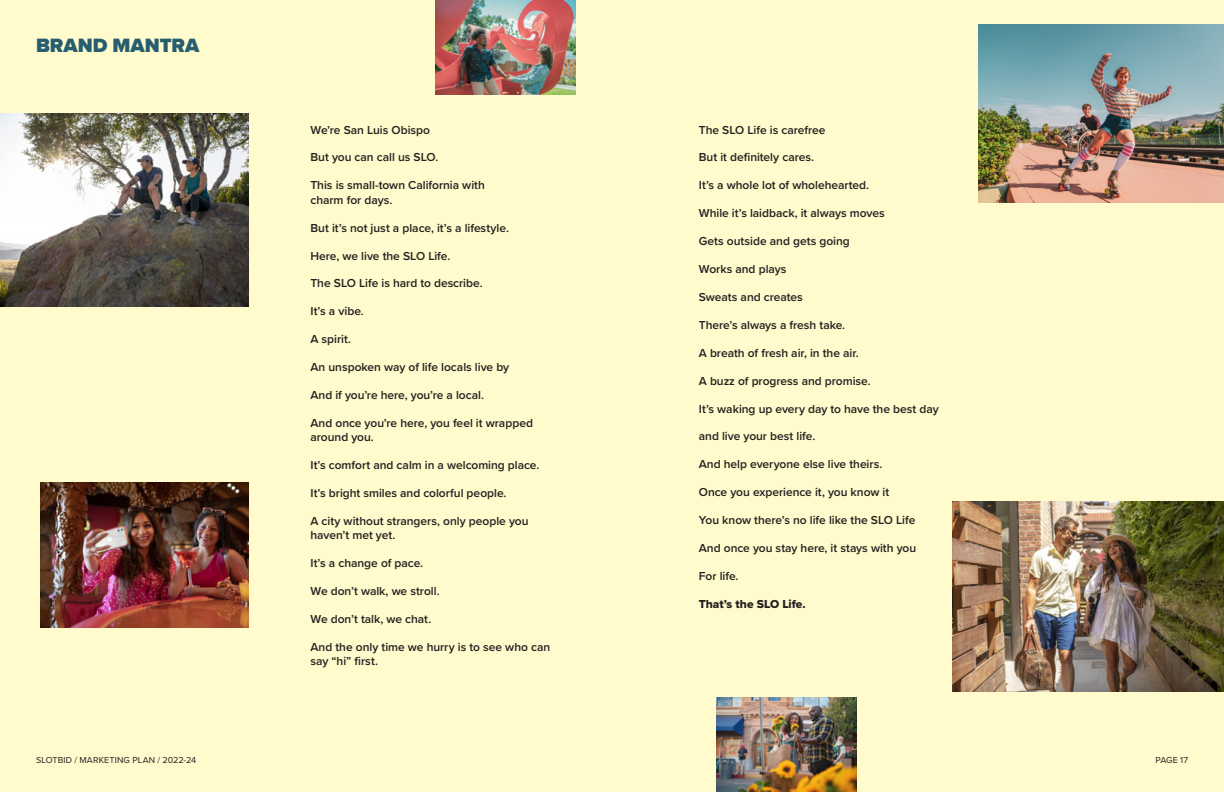
<style>
.page{position:relative;width:1224px;height:792px;background:#fffbcc}
.page>*{position:absolute;margin:0;border:0;box-sizing:border-box;transform-origin:0 0}
.t1{font:900 20px "Proxima Nova";color:#265d6f}
.Body{font:600 12px/14.4px "Proxima Nova";letter-spacing:-.005em;color:#231f20}
.Body-2{font:12px "Proxima Nova Extrabld";color:#231f20}
.t2{font:9px "Proxima Nova";letter-spacing:.015em;color:#231f20}
</style>
<div class="page">
<img style="left:0;top:114px;width:248px;height:192px">
<img style="left:952px;top:502px;width:272px;height:190px">
<img style="left:716px;top:697px;width:140px;height:95px">
<img style="left:436px;top:0;width:140px;height:95px">
<img style="left:979px;top:24px;width:245px;height:178px">
<img style="left:41px;top:482px;width:207px;height:146px">
<p class="t1" style="left:36px;top:30px;width:165px">BRAND MANTRA</p>
<p class="Body" style="left:310px;top:122px;width:121px">We’re San Luis Obispo</p>
<p class="Body" style="left:310px;top:150px;width:129px">But you can call us SLO.</p>
<p class="Body" style="left:310px;top:178px;width:176px">This is small-town California with charm for days.</p>
<p class="Body" style="left:310px;top:220px;width:200px">But it’s not just a place, it’s a lifestyle.</p>
<p class="Body" style="left:310px;top:248px;width:141px">Here, we live the SLO Life.</p>
<p class="Body" style="left:310px;top:276px;width:174px">The SLO Life is hard to describe.</p>
<p class="Body" style="left:310px;top:304px;width:55px">It’s a vibe.</p>
<p class="Body" style="left:310px;top:332px;width:42px">A spirit.</p>
<p class="Body" style="left:310px;top:360px;width:200px">An unspoken way of life locals live by</p>
<p class="Body" style="left:310px;top:388px;width:175px">And if you’re here, you’re a local.</p>
<p class="Body" style="left:310px;top:415px;width:224px">And once you’re here, you feel it wrapped around you.</p>
<p class="Body" style="left:310px;top:458px;width:230px">It’s comfort and calm in a welcoming place.</p>
<p class="Body" style="left:310px;top:486px;width:198px">It’s bright smiles and colorful people.</p>
<p class="Body" style="left:310px;top:514px;width:220px">A city without strangers, only people you haven’t met yet.</p>
<p class="Body" style="left:310px;top:556px;width:114px">It’s a change of pace.</p>
<p class="Body" style="left:310px;top:584px;width:131px">We don’t walk, we stroll.</p>
<p class="Body" style="left:310px;top:612px;width:122px">We don’t talk, we chat.</p>
<p class="Body" style="left:310px;top:640px;width:241px">And the only time we hurry is to see who can say “hi” first.</p>
<p class="Body" style="left:699px;top:122px;width:128px">The SLO Life is carefree</p>
<p class="Body" style="left:699px;top:150px;width:117px">But it definitely cares.</p>
<p class="Body" style="left:699px;top:178px;width:172px">It’s a whole lot of wholehearted.</p>
<p class="Body" style="left:699px;top:206px;width:187px">While it’s laidback, it always moves</p>
<p class="Body" style="left:699px;top:234px;width:152px">Gets outside and gets going</p>
<p class="Body" style="left:699px;top:262px;width:89px">Works and plays</p>
<p class="Body" style="left:699px;top:289px;width:106px">Sweats and creates</p>
<p class="Body" style="left:699px;top:317px;width:148px">There’s always a fresh take.</p>
<p class="Body" style="left:699px;top:345px;width:162px">A breath of fresh air, in the air.</p>
<p class="Body" style="left:699px;top:373px;width:173px">A buzz of progress and promise.</p>
<p class="Body" style="left:699px;top:401px;width:241px">It’s waking up every day to have the best day</p>
<p class="Body" style="left:699px;top:429px;width:118px">and live your best life.</p>
<p class="Body" style="left:699px;top:457px;width:185px">And help everyone else live theirs.</p>
<p class="Body" style="left:699px;top:485px;width:192px">Once you experience it, you know it</p>
<p class="Body" style="left:699px;top:513px;width:218px">You know there’s no life like the SLO Life</p>
<p class="Body" style="left:699px;top:541px;width:219px">And once you stay here, it stays with you</p>
<p class="Body" style="left:699px;top:568px;width:41px">For life.</p>
<p class="Body-2" style="left:699px;top:595px;width:108px">That’s the SLO Life.</p>
<p class="t2" style="left:36px;top:753px;width:162px">SLOTBID / MARKETING PLAN / 2022-24</p>
<p class="t2" style="left:1155px;top:753px;width:34px">PAGE 17</p>
</div>
